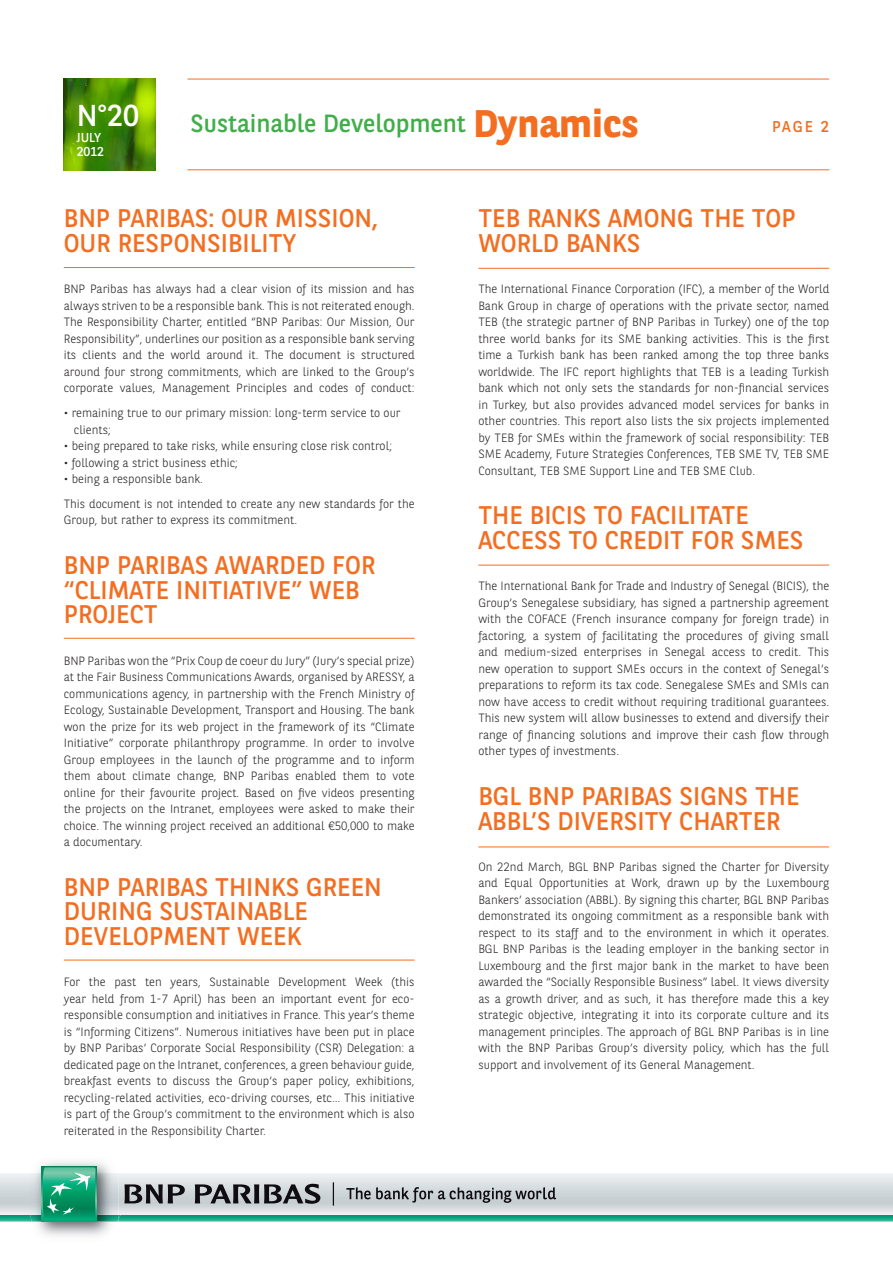
<style>
.page{position:relative;width:893px;height:1263px;background:#fff}
.page>*{position:absolute;margin:0;border:0;box-sizing:border-box;transform-origin:0 0}
.t1{font:30.15px "BNPP Sans";color:#fff}
.t2{font:25.5px/24.8px "BNPP Sans";color:#f36e21}
.t3{font:24.9px "BNPP Sans";color:#40ae49}
.t4{font:15.6px "BNPP Sans";color:#f36e21}
.t5{font:12.9px "BNPP Sans";color:#fff}
.t6{font:300 12px/16.5px "BNPP Sans";color:#231f20;text-align:justify}
.s1{font-weight:700;font-size:38.4px;color:#f36e21}
</style>
<div class="page">
<hr style="left:478px;top:268px;width:351px;height:1px;background:#f36e21">
<hr style="left:64px;top:267px;width:351px;height:1px;background:#f36e21">
<hr style="left:64px;top:960px;width:351px;height:1px;background:#f36e21">
<hr style="left:478px;top:565px;width:351px;height:1px;background:#f36e21">
<hr style="left:64px;top:638px;width:351px;height:1px;background:#f36e21">
<img style="left:64px;top:79px;width:91px;height:91px">
<hr style="left:188px;top:170px;width:641px;height:1px;background:#f36e21">
<hr style="left:188px;top:79px;width:641px;height:1px;background:#f36e21">
<img style="left:29px;top:1161px;width:90px;height:75px">
<svg style="left:0;top:1167px;width:893px;height:54px"></svg>
<hr style="left:478px;top:846px;width:351px;height:1px;background:#f36e21">
<p class="t1" style="left:77px;top:94px;width:64px">N°20</p>
<p class="t5" style="left:77px;top:129px;width:26px">JULY</p>
<p class="t5" style="left:77px;top:143px;width:29px">2012</p>
<p class="t3" style="left:191px;top:106px;width:450px">Sustainable Development <span class="s1">Dynamics</span></p>
<p class="t4" style="left:772px;top:116px;width:59px">PAGE 2</p>
<p class="t2" style="left:64px;top:205px;width:316px">BNP PARIBAS: OUR MISSION,<br>OUR RESPONSIBILITY</p>
<p class="t6" style="left:64px;top:280px;width:352px">BNP Paribas has always had a clear vision of its mission and has always striven to be a responsible bank. This is not reiterated enough.<br>The Responsibility Charter, entitled “BNP Paribas: Our Mission, Our Responsibility”, underlines our position as a responsible bank serving its clients and the world around it. The document is structured around four strong commitments, which are linked to the Group’s corporate values, Management Principles and codes of conduct:</p>
<p class="t6" style="left:74px;top:404px;width:328px;text-indent:-10px">• remaining true to our primary mission: long-term service to our clients;</p>
<p class="t6" style="left:64px;top:437px;width:330px">• being prepared to take risks, while ensuring close risk control;</p>
<p class="t6" style="left:64px;top:454px;width:176px">• following a strict business ethic;</p>
<p class="t6" style="left:64px;top:470px;width:141px">• being a responsible bank.</p>
<p class="t6" style="left:64px;top:495px;width:352px">This document is not intended to create any new standards for the<br>Group, but rather to express its commitment.</p>
<p class="t2" style="left:64px;top:551px;width:313px">BNP PARIBAS AWARDED FOR “CLIMATE INITIATIVE” WEB<br>PROJECT</p>
<p class="t6" style="left:64px;top:652px;width:352px">BNP Paribas won the “Prix Coup de coeur du Jury” (Jury’s special prize) at the Fair Business Communications Awards, organised by ARESSY, a communications agency, in partnership with the French Ministry of Ecology, Sustainable Development, Transport and Housing. The bank won the prize for its web project in the framework of its “Climate Initiative” corporate philanthropy programme. In order to involve Group employees in the launch of the programme and to inform them about climate change, BNP Paribas enabled them to vote online for their favourite project. Based on five videos presenting the projects on the Intranet, employees were asked to make their choice. The winning project received an additional €50,000 to make a documentary.</p>
<p class="t2" style="left:64px;top:873px;width:320px">BNP PARIBAS THINKS GREEN<br>DURING SUSTAINABLE<br>DEVELOPMENT WEEK</p>
<p class="t6" style="left:64px;top:973px;width:352px">For the past ten years, Sustainable Development Week (this year held from 1-7 April) has been an important event for eco&shy;responsible consumption and initiatives in France. This year’s theme is “Informing Citizens”. Numerous initiatives have been put in place by BNP Paribas’ Corporate Social Responsibility (CSR) Delegation: a dedicated page on the Intranet, conferences, a green behaviour guide, breakfast events to discuss the Group’s paper policy, exhibitions, recycling-related activities, eco-driving courses, etc… This initiative is part of the Group’s commitment to the environment which is also reiterated in the Responsibility Charter.</p>
<p class="t2" style="left:478px;top:205px;width:319px">TEB RANKS AMONG THE TOP<br>WORLD BANKS</p>
<p class="t6" style="left:478px;top:280px;width:352px">The International Finance Corporation (IFC), a member of the World Bank Group in charge of operations with the private sector, named TEB (the strategic partner of BNP Paribas in Turkey) one of the top three world banks for its SME banking activities. This is the first time a Turkish bank has been ranked among the top three banks worldwide. The IFC report highlights that TEB is a leading Turkish bank which not only sets the standards for non-financial services in Turkey, but also provides advanced model services for banks in other countries. This report also lists the six projects implemented by TEB for SMEs within the framework of social responsibility: TEB SME Academy, Future Strategies Conferences, TEB SME TV, TEB SME Consultant, TEB SME Support Line and TEB SME Club.</p>
<p class="t2" style="left:478px;top:502px;width:327px">THE BICIS TO FACILITATE<br>ACCESS TO CREDIT FOR SMES</p>
<p class="t6" style="left:478px;top:577px;width:352px">The International Bank for Trade and Industry of Senegal (BICIS), the Group’s Senegalese subsidiary, has signed a partnership agreement with the COFACE (French insurance company for foreign trade) in factoring, a system of facilitating the procedures of giving small and medium-sized enterprises in Senegal access to credit. This new operation to support SMEs occurs in the context of Senegal’s preparations to reform its tax code. Senegalese SMEs and SMIs can now have access to credit without requiring traditional guarantees.<br>This new system will allow businesses to extend and diversify their range of financing solutions and improve their cash flow through other types of investments.</p>
<p class="t2" style="left:478px;top:782px;width:323px">BGL BNP PARIBAS SIGNS THE<br>ABBL’S DIVERSITY CHARTER</p>
<p class="t6" style="left:478px;top:858px;width:352px">On 22nd March, BGL BNP Paribas signed the Charter for Diversity and Equal Opportunities at Work, drawn up by the Luxembourg Bankers’ association (ABBL). By signing this charter, BGL BNP Paribas demonstrated its ongoing commitment as a responsible bank with respect to its staff and to the environment in which it operates.<br>BGL BNP Paribas is the leading employer in the banking sector in Luxembourg and the first major bank in the market to have been awarded the “Socially Responsible Business” label. It views diversity as a growth driver, and as such, it has therefore made this a key strategic objective, integrating it into its corporate culture and its management principles. The approach of BGL BNP Paribas is in line with the BNP Paribas Group’s diversity policy, which has the full support and involvement of its General Management.</p>
</div>
